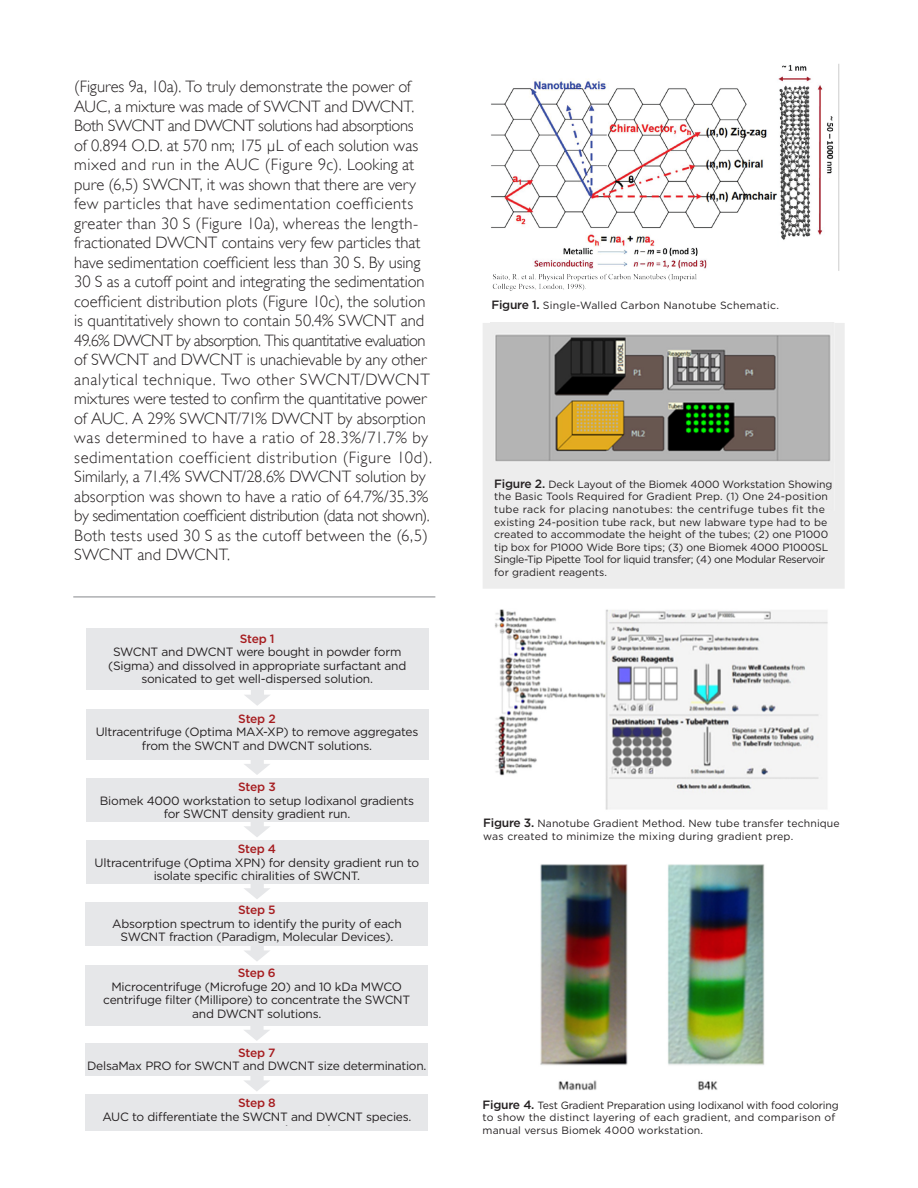
<style>
.page{position:relative;width:918px;height:1188px;background:#fff}
.page>*{position:absolute;margin:0;border:0;box-sizing:border-box;transform-origin:0 0}
.t1{font:300 16.5px/19.5px "Gill Sans";color:#231f20}
.t2{font:12px/13.5px "Gotham";letter-spacing:-.02em;color:#231f20;text-align:center}
.t3{font:500 12px "Gotham";letter-spacing:-.025em;color:#a61c1f}
.t4{font:10.5px/12.6px "Gotham";letter-spacing:.01em;color:#231f20}
.s1{font-weight:500;font-size:12px}
</style>
<div class="page">
<img style="left:540px;top:864px;width:225px;height:227px">
<svg style="left:244px;top:946px;width:26px;height:15px"></svg>
<div style="left:483px;top:323px;width:362px;height:266px;background:#ededed"></div>
<img style="left:491px;top:64px;width:349px;height:227px">
<img style="left:491px;top:323px;width:343px;height:139px">
<img style="left:495px;top:609px;width:333px;height:201px">
<hr style="left:73px;top:596px;width:362px;height:1px;background:#939598">
<div style="left:86px;top:629px;width:342px;height:61px;background:#e6e7e9"></div>
<svg style="left:245px;top:690px;width:25px;height:16px"></svg>
<div style="left:86px;top:709px;width:342px;height:50px;background:#e6e7e9"></div>
<svg style="left:243px;top:759px;width:28px;height:16px"></svg>
<div style="left:86px;top:778px;width:342px;height:44px;background:#e6e7e9"></div>
<svg style="left:244px;top:822px;width:26px;height:15px"></svg>
<div style="left:86px;top:840px;width:342px;height:44px;background:#e6e7e9"></div>
<svg style="left:244px;top:884px;width:26px;height:15px"></svg>
<div style="left:86px;top:902px;width:342px;height:44px;background:#e6e7e9"></div>
<div style="left:86px;top:965px;width:342px;height:60px;background:#e6e7e9"></div>
<svg style="left:243px;top:1025px;width:27px;height:16px"></svg>
<div style="left:86px;top:1044px;width:342px;height:32px;background:#e6e7e9"></div>
<svg style="left:244px;top:1076px;width:26px;height:15px"></svg>
<div style="left:86px;top:1095px;width:342px;height:36px;background:#e6e7e9"></div>
<p class="t1" style="left:74px;top:77px;width:359px">(Figures 9a, 10a). To truly demonstrate the power of AUC, a mixture was made of SWCNT and DWCNT.<br>Both SWCNT and DWCNT solutions had absorptions<br>of 0.894 O.D. at 570 nm; 175 µL of each solution was mixed and run in the AUC (Figure 9c). Looking at pure (6,5) SWCNT, it was shown that there are very few particles that have sedimentation coefficients greater than 30 S (Figure 10a), whereas the length&shy;fractionated DWCNT contains very few particles that have sedimentation coefficient less than 30 S. By using 30 S as a cutoff point and integrating the sedimentation coefficient distribution plots (Figure 10c), the solution is quantitatively shown to contain 50.4% SWCNT and 49.6% DWCNT by absorption. This quantitative evaluation of SWCNT and DWCNT is unachievable by any other analytical technique. Two other SWCNT/DWCNT mixtures were tested to confirm the quantitative power of AUC. A 29% SWCNT/71% DWCNT by absorption was determined to have a ratio of 28.3%/71.7% by sedimentation coefficient distribution (Figure 10d).<br>Similarly, a 71.4% SWCNT/28.6% DWCNT solution by absorption was shown to have a ratio of 64.7%/35.3% by sedimentation coefficient distribution (data not shown).<br>Both tests used 30 S as the cutoff between the (6,5)<br>SWCNT and DWCNT.</p>
<p class="t4" style="left:491px;top:299px;width:289px"><span class="s1">Figure 1.</span> Single-Walled Carbon Nanotube Schematic.</p>
<p class="t4" style="left:494px;top:478px;width:340px"><span class="s1">Figure 2.</span> Deck Layout of the Biomek 4000 Workstation Showing the Basic Tools Required for Gradient Prep. (1) One 24-position tube rack for placing nanotubes: the centrifuge tubes fit the existing 24-position tube rack, but new labware type had to be created to accommodate the height of the tubes; (2) one P1000 tip box for P1000 Wide Bore tips; (3) one Biomek 4000 P1000SL Single-Tip Pipette Tool for liquid transfer; (4) one Modular Reservoir for gradient reagents.</p>
<p class="t3" style="left:240px;top:630px;width:36px">Step 1</p>
<p class="t2" style="left:108px;top:645px;width:300px">SWCNT and DWCNT were bought in powder form (Sigma) and dissolved in appropriate surfactant and sonicated to get well-dispersed solution.</p>
<p class="t3" style="left:238px;top:711px;width:39px">Step 2</p>
<p class="t2" style="left:96px;top:725px;width:324px">Ultracentrifuge (Optima MAX-XP) to remove aggregates from the SWCNT and DWCNT solutions.</p>
<p class="t3" style="left:238px;top:779px;width:39px">Step 3</p>
<p class="t2" style="left:100px;top:793px;width:316px">Biomek 4000 workstation to setup Iodixanol gradients for SWCNT density gradient run.</p>
<p class="t3" style="left:238px;top:841px;width:40px">Step 4</p>
<p class="t2" style="left:95px;top:855px;width:326px">Ultracentrifuge (Optima XPN) for density gradient run to isolate specific chiralities of SWCNT.</p>
<p class="t3" style="left:238px;top:902px;width:39px">Step 5</p>
<p class="t2" style="left:112px;top:917px;width:291px">Absorption spectrum to identify the purity of each<br>SWCNT fraction (Paradigm, Molecular Devices).</p>
<p class="t3" style="left:238px;top:965px;width:39px">Step 6</p>
<p class="t2" style="left:103px;top:979px;width:309px">Microcentrifuge (Microfuge 20) and 10 kDa MWCO centrifuge filter (Millipore) to concentrate the SWCNT and DWCNT solutions.</p>
<p class="t3" style="left:238px;top:1044px;width:39px">Step 7</p>
<p class="t2" style="left:87px;top:1059px;width:341px">DelsaMax PRO for SWCNT and DWCNT size determination.</p>
<p class="t3" style="left:238px;top:1098px;width:40px">Step 4</p>
<p class="t2" style="left:181px;top:1112px;width:153px">Validate Libraries (off-line)</p>
<p class="t4" style="left:483px;top:817px;width:358px"><span class="s1">Figure 3.</span> Nanotube Gradient Method. New tube transfer technique was created to minimize the mixing during gradient prep.</p>
<p class="t3" style="left:238px;top:1095px;width:39px">Step 8</p>
<p class="t2" style="left:102px;top:1109px;width:311px">AUC to differentiate the SWCNT and DWCNT species.</p>
<p class="t4" style="left:483px;top:1099px;width:358px"><span class="s1">Figure 4.</span> Test Gradient Preparation using Iodixanol with food coloring to show the distinct layering of each gradient, and comparison of manual versus Biomek 4000 workstation.</p>
</div>
